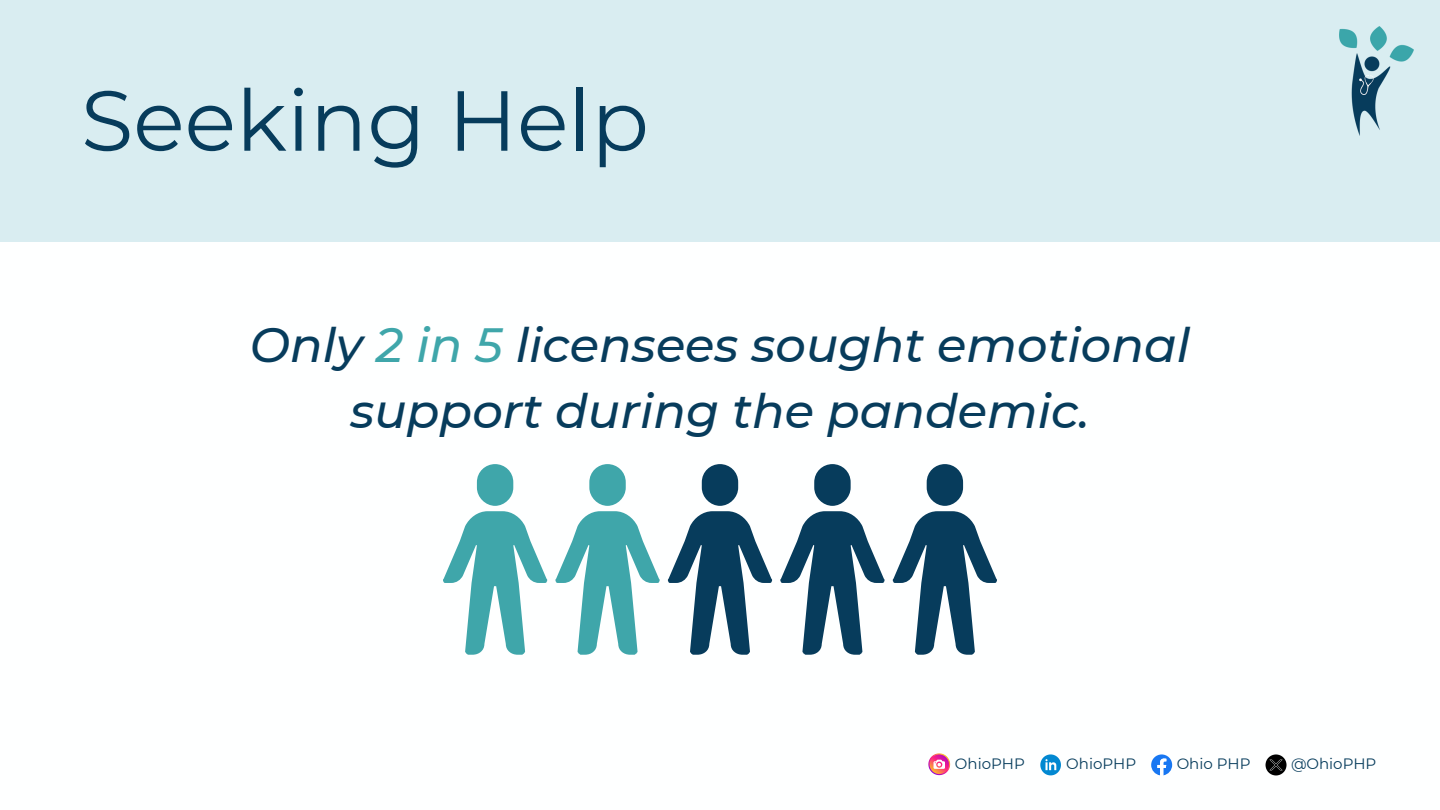
<style>
.page{position:relative;width:1440px;height:810px;background:#fff}
.page>*{position:absolute;margin:0;border:0;box-sizing:border-box;transform-origin:0 0}
.t1{font:85px "Montserrat";color:#073c5c}
.t2{font:italic 500 48px/66.8px "Montserrat";color:#073c5c;text-align:center}
.t3{font:15px "Montserrat";color:#073c5c}
.s1{color:#3fa6aa}
</style>
<div class="page">
<div style="left:0;top:0;width:1440px;height:241px;background:#d9edf1"></div>
<svg style="left:443px;top:464px;width:217px;height:190px"></svg>
<svg style="left:668px;top:464px;width:329px;height:190px"></svg>
<svg style="left:1151px;top:754px;width:21px;height:21px"></svg>
<svg style="left:1040px;top:754px;width:21px;height:21px"></svg>
<svg style="left:1266px;top:754px;width:21px;height:21px"></svg>
<svg style="left:928px;top:753px;width:22px;height:22px"></svg>
<img style="left:1340px;top:26px;width:73px;height:110px">
<h1 class="t1" style="left:81px;top:68px;width:569px">Seeking Help</h1>
<p class="t2" style="left:250px;top:311px;width:942px">Only <span class="s1">2 in 5</span> licensees sought emotional support during the pandemic.</p>
<p class="t3" style="left:955px;top:755px;width:71px">OhioPHP</p>
<p class="t3" style="left:1066px;top:755px;width:71px">OhioPHP</p>
<h2 class="t3" style="left:1177px;top:755px;width:75px">Ohio PHP</h2>
<p class="t3" style="left:1291px;top:755px;width:87px">@OhioPHP</p>
</div>
